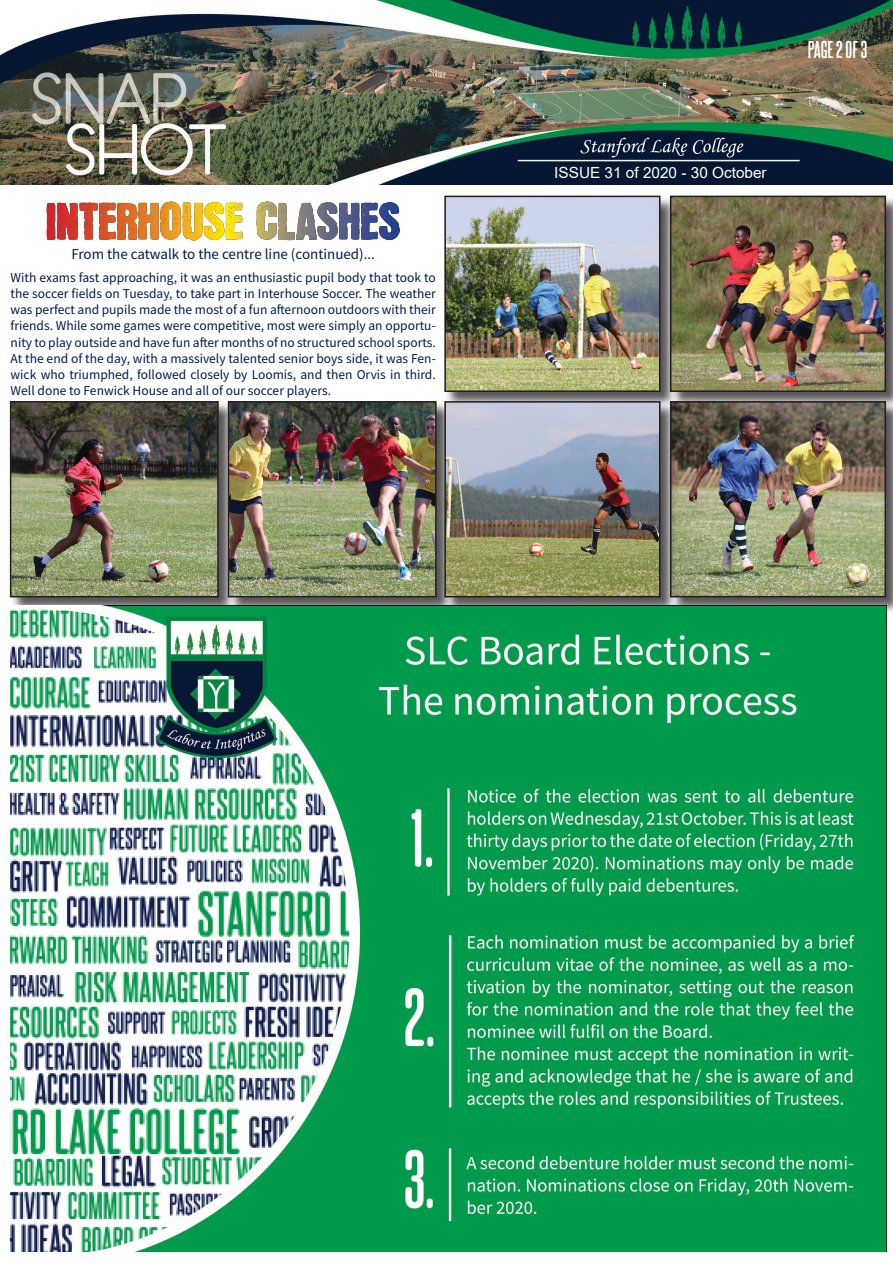
<style>
.page{position:relative;width:893px;height:1263px;background:#fff}
.page>*{position:absolute;margin:0;border:0;box-sizing:border-box;transform-origin:0 0}
.t1{font:700 21px "Steelfish Rounded Rg";letter-spacing:-.005em;color:#fff}
.t2{font:15.3px "Arial";color:#fff}
.t3{font:15px "Source Sans Pro";color:#001b4b}
.t4{font:13.5px/16.2px "Source Sans Pro";color:#001b4b;text-align:justify}
</style>
<div class="page">
<img style="left:0;top:0;width:893px;height:185px">
<img style="left:47px;top:201px;width:353px;height:40px">
<img style="left:256px;top:201px;width:21px;height:39px">
<div style="left:10px;top:401px;width:225px;height:213px;background:#231f20;opacity:.75"></div>
<img style="left:13px;top:404px;width:203px;height:190px">
<div style="left:10px;top:401px;width:209px;height:196px;border:2px solid #231f20"></div>
<div style="left:228px;top:401px;width:225px;height:213px;background:#231f20;opacity:.75"></div>
<img style="left:231px;top:404px;width:203px;height:190px">
<div style="left:228px;top:401px;width:209px;height:196px;border:2px solid #231f20"></div>
<div style="left:445px;top:196px;width:232px;height:213px;background:#231f20;opacity:.75"></div>
<img style="left:447px;top:199px;width:210px;height:190px">
<div style="left:444px;top:196px;width:216px;height:196px;border:2px solid #231f20"></div>
<div style="left:670px;top:196px;width:223px;height:213px;background:#231f20;opacity:.75"></div>
<img style="left:673px;top:199px;width:210px;height:190px">
<div style="left:670px;top:196px;width:216px;height:196px;border:2px solid #231f20"></div>
<div style="left:670px;top:401px;width:223px;height:213px;background:#231f20;opacity:.75"></div>
<img style="left:677px;top:404px;width:206px;height:190px">
<div style="left:670px;top:401px;width:216px;height:196px;border:2px solid #231f20"></div>
<div style="left:445px;top:401px;width:232px;height:213px;background:#231f20;opacity:.75"></div>
<img style="left:447px;top:404px;width:210px;height:190px">
<div style="left:444px;top:401px;width:216px;height:196px;border:2px solid #231f20"></div>
<img style="left:10px;top:606px;width:876px;height:645px">
<p class="t3" style="left:71px;top:245px;width:305px">From the catwalk to the centre line (continued)...</p>
<p class="t4" style="left:11px;top:269px;width:427px">With exams fast approaching, it was an enthusiastic pupil body that took to the soccer fields on Tuesday, to take part in Interhouse Soccer. The weather was perfect and pupils made the most of a fun afternoon outdoors with their friends. While some games were competitive, most were simply an opportu&shy;nity to play outside and have fun after months of no structured school sports.<br>At the end of the day, with a massively talented senior boys side, it was Fen&shy;wick who triumphed, followed closely by Loomis, and then Orvis in third.<br>Well done to Fenwick House and all of our soccer players.</p>
<p class="t1" style="left:808px;top:35px;width:61px">PAGE 2 OF 3</p>
<p class="t2" style="left:554px;top:162px;width:214px">ISSUE 31 of 2020 - 30 October</p>
</div>
